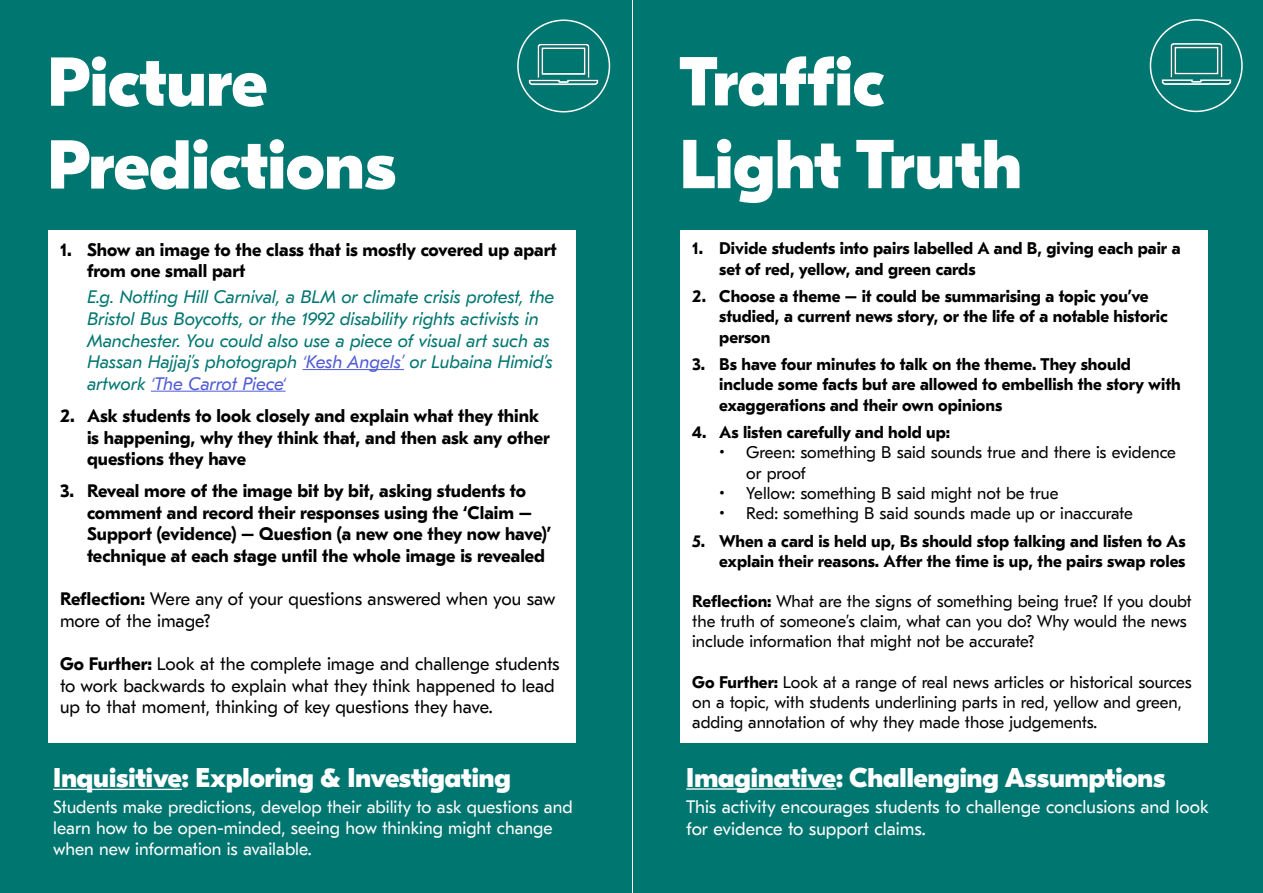
<style>
.page{position:relative;width:1263px;height:893px;background:#fff}
.page>*{position:absolute;margin:0;border:0;box-sizing:border-box;transform-origin:0 0}
.t1{font:800 69px/82.8px "GT Eesti Display";color:#fff}
.t2{font:800 27px "GT Eesti Display";color:#fff}
.t3{font:700 18px/21.6px "GT Eesti Text";color:#000}
.t4{font:italic 18px/21.6px "GT Eesti Text";color:#007670}
.t5{font:18px/21.6px "GT Eesti Text";color:#000}
.t6{font:18px/21.6px "GT Eesti Text";color:#fff}
.t7{font:17.55px/21px "GT Eesti Text";color:#fff}
.t8{font:700 16.8px/20.1px "GT Eesti Text";color:#000}
.t9{font:16.8px/20.1px "GT Eesti Text";color:#000}
.s1{color:#4f5cd6}
.s2{font-size:17.85px}
.s3{font-weight:700}
</style>
<div class="page">
<div style="left:0;top:0;width:631px;height:893px;background:#007670"></div>
<div style="left:48px;top:230px;width:528px;height:512px;background:#fff"></div>
<hr style="left:303px;top:369px;width:101px;height:1px;background:#4f5cd6">
<hr style="left:151px;top:391px;width:135px;height:1px;background:#4f5cd6">
<hr style="left:53px;top:789px;width:129px;height:1px;background:#fff">
<img style="left:528px;top:28px;width:71px;height:72px">
<div style="left:517px;top:20px;width:93px;height:93px;border:2px solid #fff;border-radius:50%"></div>
<div style="left:633px;top:0;width:630px;height:893px;background:#007670"></div>
<div style="left:680px;top:230px;width:528px;height:512px;background:#fff"></div>
<img style="left:1160px;top:28px;width:72px;height:71px">
<div style="left:1150px;top:19px;width:93px;height:93px;border:2px solid #fff;border-radius:50%"></div>
<hr style="left:686px;top:788px;width:150px;height:2px;background:#fff">
<h1 class="t1" style="left:47px;top:42px;width:350px">Picture<br>Predictions</h1>
<p class="t3" style="left:87px;top:239px;width:471px;text-indent:-27px">1. Show an image to the class that is mostly covered up apart from one small part</p>
<p class="t4" style="left:87px;top:287px;width:469px">E.g. Notting Hill Carnival, a BLM or climate crisis protest, the Bristol Bus Boycotts, or the 1992 disability rights activists in Manchester. You could also use a piece of visual art such as Hassan Hajjaj’s photograph <span class="s1">‘Kesh Angels’</span> or Lubaina Himid’s artwork <span class="s1">‘The Carrot Piece‘</span></p>
<p class="t3" style="left:87px;top:405px;width:464px;text-indent:-27px">2. Ask students to look closely and explain what they think is happening, why they think that, and then ask any other questions they have</p>
<p class="t3" style="left:87px;top:481px;width:466px;text-indent:-27px">3. Reveal more of the image bit by bit, asking students to comment and record their responses using the ‘Claim – Support (evidence) – Question <span class="s2">(a new one they now have)</span>’ technique at each stage until the whole image is revealed</p>
<p class="t5" style="left:60px;top:589px;width:497px"><span class="s3">Reflection:</span> Were any of your questions answered when you saw more of the image?</p>
<p class="t5" style="left:60px;top:653px;width:501px"><span class="s3">Go Further:</span> Look at the complete image and challenge students to work backwards to explain what they think happened to lead up to that moment, thinking of key questions they have.</p>
<h2 class="t2" style="left:53px;top:763px;width:459px">Inquisitive: Exploring &amp; Investigating</h2>
<p class="t7" style="left:53px;top:797px;width:521px">Students make predictions, develop their ability to ask questions and learn how to be open-minded, seeing how thinking might change when new information is available.</p>
<h1 class="t1" style="left:679px;top:42px;width:344px">Traffic<br>Light Truth</h1>
<p class="t8" style="left:719px;top:239px;width:463px;text-indent:-27px">1. Divide students into pairs labelled A and B, giving each pair a set of red, yellow, and green cards</p>
<p class="t8" style="left:719px;top:287px;width:450px;text-indent:-27px">2. Choose a theme – it could be summarising a topic you’ve studied, a current news story, or the life of a notable historic person</p>
<p class="t8" style="left:719px;top:355px;width:463px;text-indent:-27px">3. Bs have four minutes to talk on the theme. They should include some facts but are allowed to embellish the story with exaggerations and their own opinions</p>
<p class="t8" style="left:692px;top:423px;width:259px">4. As listen carefully and hold up:</p>
<p class="t9" style="left:746px;top:443px;width:431px;text-indent:-27px">• Green: something B said sounds true and there is evidence or proof</p>
<p class="t9" style="left:719px;top:483px;width:341px">• Yellow: something B said might not be true</p>
<p class="t9" style="left:719px;top:503px;width:415px">• Red: something B said sounds made up or inaccurate</p>
<p class="t8" style="left:692px;top:531px;width:495px;text-align:right">5. When a card is held up, Bs should stop talking and listen to As explain their reasons. After the time is up, the pairs swap roles</p>
<p class="t9" style="left:692px;top:591px;width:501px"><span class="s3">Reflection:</span> What are the signs of something being true? If you doubt the truth of someone’s claim, what can you do? Why would the news include information that might not be accurate?</p>
<p class="t9" style="left:692px;top:672px;width:501px"><span class="s3">Go Further:</span> Look at a range of real news articles or historical sources on a topic, with students underlining parts in red, yellow and green, adding annotation of why they made those judgements.</p>
<h2 class="t2" style="left:686px;top:763px;width:481px">Imaginative: Challenging Assumptions</h2>
<p class="t6" style="left:686px;top:796px;width:524px">This activity encourages students to challenge conclusions and look for evidence to support claims.</p>
</div>
